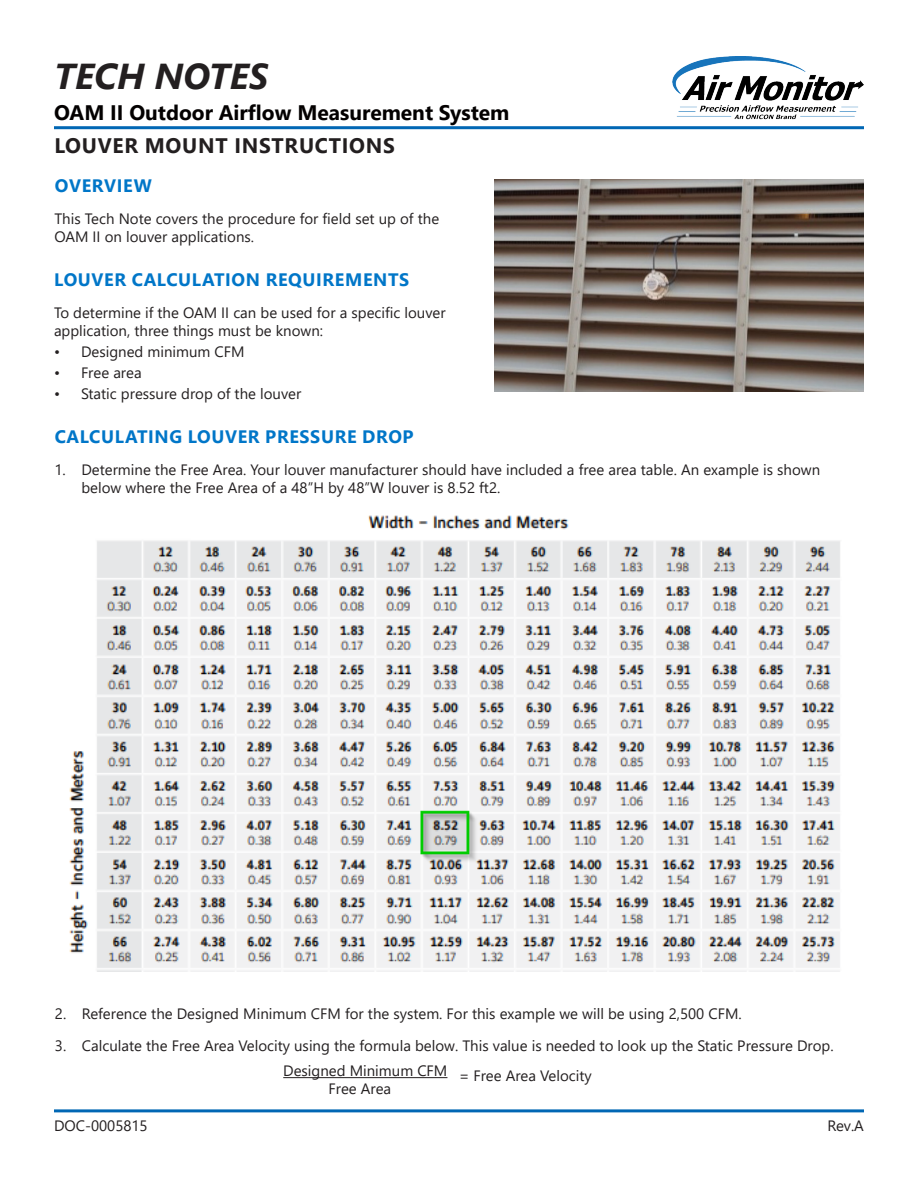
<style>
.page{position:relative;width:918px;height:1188px;background:#fff}
.page>*{position:absolute;margin:0;border:0;box-sizing:border-box;transform-origin:0 0}
.t1{font:italic 700 36px "Segoe UI";color:#231f20}
.t2{font:700 21px "Segoe UI";color:#030000}
.t3{font:700 21px "Segoe UI";letter-spacing:.035em;color:#231f20}
.t4{font:700 18px "Segoe UI";letter-spacing:.035em;color:#0076c8}
.t5{font:15px/18px "Segoe UI";color:#231f20}
</style>
<div class="page">
<hr style="left:54px;top:126px;width:810px;height:3px;background:#0167b4">
<img style="left:673px;top:57px;width:191px;height:63px">
<hr style="left:54px;top:1109px;width:810px;height:3px;background:#0167b4">
<img style="left:69px;top:515px;width:771px;height:457px">
<hr style="left:283px;top:1077px;width:164px;height:1px;background:#231f20">
<img style="left:494px;top:179px;width:370px;height:213px">
<h1 class="t1" style="left:54px;top:42px;width:216px">TECH NOTES</h1>
<h2 class="t2" style="left:54px;top:93px;width:457px">OAM II Outdoor Airflow Measurement System</h2>
<h2 class="t3" style="left:54px;top:126px;width:342px">LOUVER MOUNT INSTRUCTIONS</h2>
<p class="t4" style="left:55px;top:169px;width:99px">OVERVIEW</p>
<p class="t5" style="left:54px;top:208px;width:386px">This Tech Note covers the procedure for field set up of the<br>OAM II on louver applications.</p>
<p class="t4" style="left:54px;top:263px;width:357px">LOUVER CALCULATION REQUIREMENTS</p>
<p class="t5" style="left:54px;top:302px;width:393px">To determine if the OAM II can be used for a specific louver application, three things must be known:</p>
<p class="t5" style="left:54px;top:341px;width:192px">• Designed minimum CFM</p>
<p class="t5" style="left:54px;top:362px;width:89px">• Free area</p>
<p class="t5" style="left:54px;top:383px;width:249px">• Static pressure drop of the louver</p>
<p class="t4" style="left:55px;top:420px;width:360px">CALCULATING LOUVER PRESSURE DROP</p>
<p class="t5" style="left:81px;top:459px;width:740px;text-indent:-27px">1. Determine the Free Area. Your louver manufacturer should have included a free area table. An example is shown below where the Free Area of a 48”H by 48”W louver is 8.52 ft2.</p>
<p class="t5" style="left:55px;top:1004px;width:688px">2. Reference the Designed Minimum CFM for the system. For this example we will be using 2,500 CFM.</p>
<p class="t5" style="left:283px;top:1031px;width:552px;line-height:25.5px;text-indent:-228px">3. Calculate the Free Area Velocity using the formula below. This value is needed to look up the Static Pressure Drop.<br>Designed Minimum CFM</p>
<p class="t5" style="left:329px;top:1079px;width:64px">Free Area</p>
<p class="t5" style="left:459px;top:1066px;width:134px">= Free Area Velocity</p>
<p class="t5" style="left:54px;top:1116px;width:95px">DOC-0005815</p>
<p class="t5" style="left:828px;top:1116px;width:38px">Rev.A</p>
</div>
